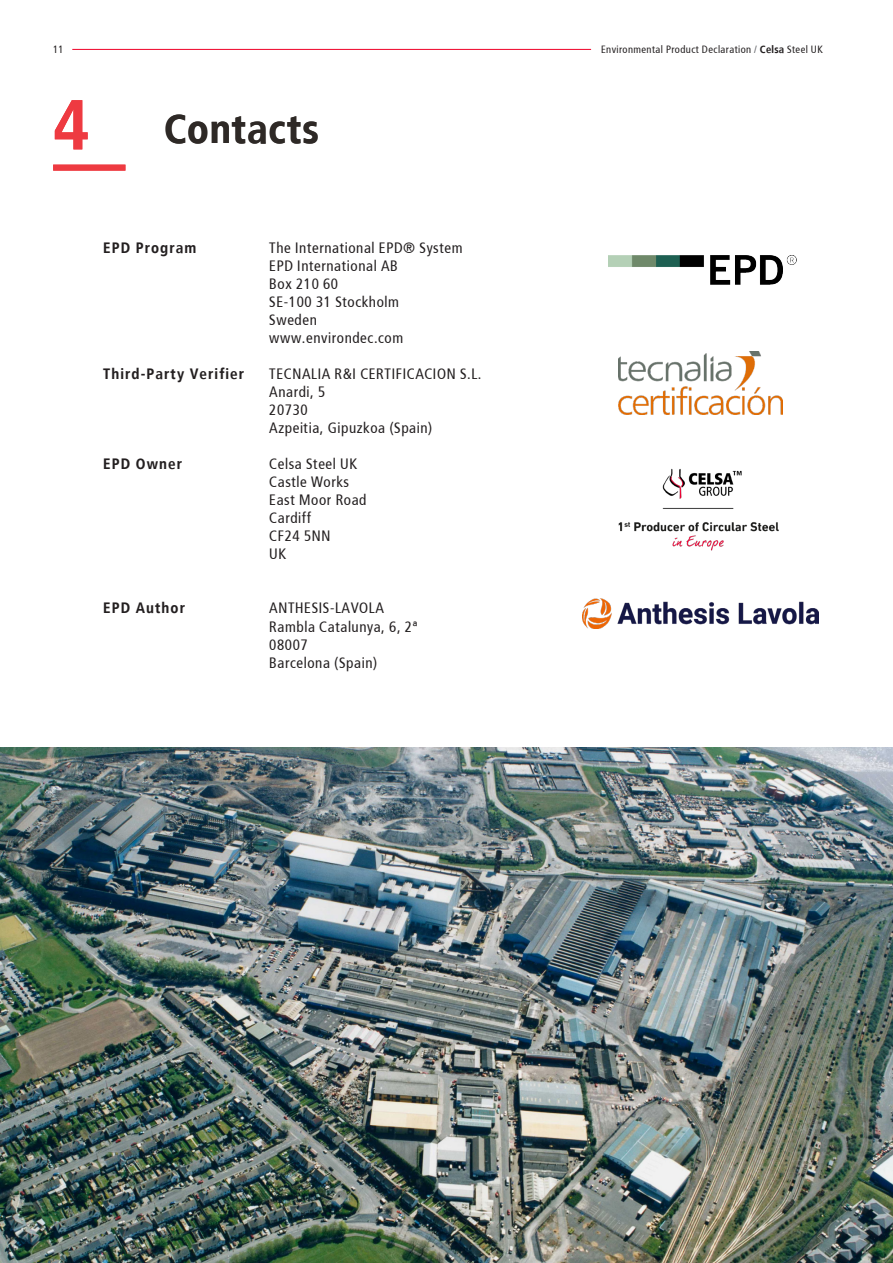
<style>
.page{position:relative;width:893px;height:1263px;background:#fff}
.page>*{position:absolute;margin:0;border:0;box-sizing:border-box;transform-origin:0 0}
.Large_Headline{font:700 70.5px "Transit";color:#ee3a41}
.Large_Headline-2{font:700 40.5px "Transit";color:#2e2926}
.t1{font:15px "Transit";color:#231f20}
.t2{font:700 15px "Transit";letter-spacing:.05em;color:#231f20}
.t3{font:10.5px "Transit";color:#231f20}
.s1{color:#63656a}
.s2{font-weight:700}
</style>
<div class="page">
<hr style="left:72px;top:49px;width:519px;height:1px;background:#ef0027">
<img style="left:618px;top:468px;width:161px;height:83px">
<img style="left:609px;top:255px;width:187px;height:30px">
<img style="left:0;top:747px;width:893px;height:516px">
<img style="left:582px;top:598px;width:237px;height:30px">
<img style="left:619px;top:351px;width:163px;height:64px">
<div style="left:53px;top:165px;width:72px;height:6px;background:#ee3a41"></div>
<p class="t3" style="left:53px;top:43px;width:12px">11</p>
<p class="t3" style="left:601px;top:43px;width:224px">Environmental Product Declaration <span class="s1">/</span> <span class="s2">Celsa</span> Steel UK</p>
<p class="Large_Headline" style="left:54px;top:83px;width:38px">4</p>
<p class="Large_Headline-2" style="left:164px;top:104px;width:157px">Contacts</p>
<p class="t2" style="left:103px;top:238px;width:95px">EPD Program</p>
<p class="t2" style="left:103px;top:365px;width:143px">Third-Party Verifier</p>
<p class="t1" style="left:269px;top:239px;width:195px">The International EPD® System</p>
<p class="t1" style="left:269px;top:257px;width:131px">EPD International AB</p>
<p class="t1" style="left:269px;top:275px;width:71px">Box 210 60</p>
<p class="t1" style="left:269px;top:293px;width:132px">SE-100 31 Stockholm</p>
<p class="t1" style="left:269px;top:311px;width:50px">Sweden</p>
<p class="t1" style="left:269px;top:329px;width:136px">www.environdec.com</p>
<p class="t1" style="left:269px;top:365px;width:214px">TECNALIA R&amp;I CERTIFICACION S.L.</p>
<p class="t1" style="left:269px;top:383px;width:58px">Anardi, 5</p>
<p class="t1" style="left:269px;top:401px;width:40px">20730</p>
<p class="t1" style="left:269px;top:419px;width:165px">Azpeitia, Gipuzkoa (Spain)</p>
<p class="t2" style="left:103px;top:455px;width:81px">EPD Owner</p>
<p class="t1" style="left:269px;top:455px;width:90px">Celsa Steel UK</p>
<p class="t1" style="left:269px;top:473px;width:82px">Castle Works</p>
<p class="t1" style="left:269px;top:491px;width:99px">East Moor Road</p>
<p class="t1" style="left:269px;top:509px;width:44px">Cardiff</p>
<p class="t1" style="left:269px;top:527px;width:63px">CF24 5NN</p>
<p class="t1" style="left:269px;top:545px;width:19px">UK</p>
<p class="t2" style="left:103px;top:599px;width:83px">EPD Author</p>
<p class="t1" style="left:269px;top:599px;width:117px">ANTHESIS-LAVOLA</p>
<p class="t1" style="left:269px;top:617px;width:150px">Rambla Catalunya, 6, 2ª</p>
<p class="t1" style="left:269px;top:636px;width:40px">08007</p>
<p class="t1" style="left:269px;top:654px;width:110px">Barcelona (Spain)</p>
</div>
